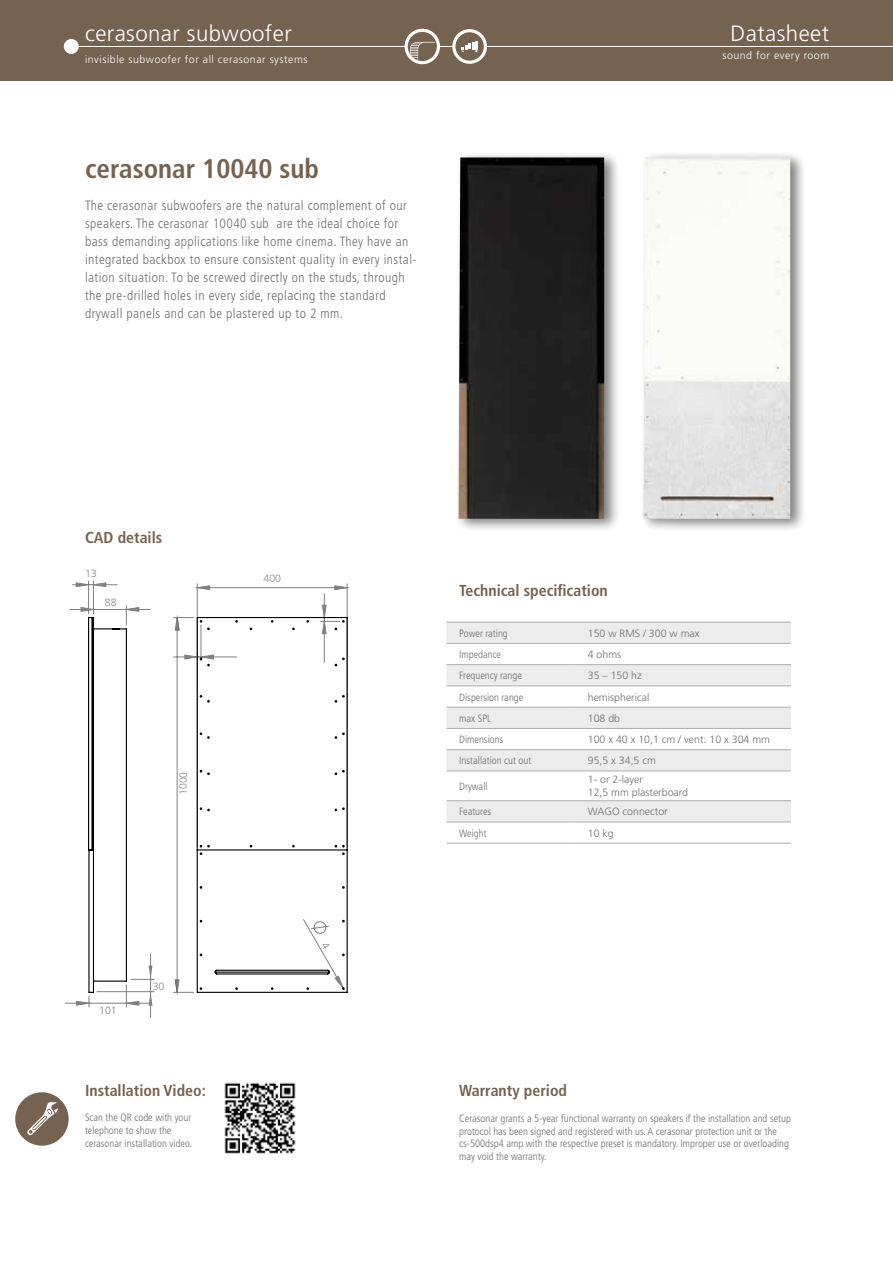
<style>
.page{position:relative;width:893px;height:1263px;background:#fff}
.page>*{position:absolute;margin:0;border:0;box-sizing:border-box;transform-origin:0 0}
.t1{font:700 condensed 27px "Frutiger LT Std";color:#766251}
.t2{font:300 22.2px "Frutiger LT Std";letter-spacing:.02em;color:#fff}
.t3{font:700 condensed 15.9px "Frutiger LT Std";color:#766251}
.t4{font:300 condensed 13.5px/18px "Frutiger LT Std";letter-spacing:.03em;color:#706f6f}
.t5{font:300 condensed 10.65px/12.8px "Frutiger LT Std";color:#706f6f}
.t6{font:300 10.65px/12.8px "Frutiger LT Std";color:#706f6f}
.t7{font:300 10.65px "Frutiger LT Std";letter-spacing:.05em;color:#fff}
.t8{font:300 10.5px "Frutiger LT Std";color:#878787}
</style>
<div class="page">
<div style="left:0;top:0;width:893px;height:81px;background:#766251"></div>
<hr style="left:72px;top:46px;width:821px;height:1px;background:#fff">
<div style="left:65px;top:40px;width:13px;height:13px;background:#fff;border-radius:50%"></div>
<div style="left:64px;top:39px;width:15px;height:15px;border:2px solid #fff;border-radius:50%"></div>
<div style="left:446px;top:623px;width:345px;height:199px;background:#ececec"></div>
<svg style="left:446px;top:644px;width:345px;height:156px"></svg>
<hr style="left:446px;top:622px;width:124px;height:1px;background:#aeaeae">
<hr style="left:446px;top:643px;width:124px;height:1px;background:#aeaeae">
<hr style="left:446px;top:664px;width:124px;height:1px;background:#aeaeae">
<hr style="left:446px;top:686px;width:124px;height:1px;background:#aeaeae">
<hr style="left:446px;top:707px;width:124px;height:1px;background:#aeaeae">
<hr style="left:446px;top:728px;width:124px;height:1px;background:#aeaeae">
<hr style="left:446px;top:749px;width:124px;height:1px;background:#aeaeae">
<hr style="left:446px;top:771px;width:124px;height:1px;background:#aeaeae">
<hr style="left:446px;top:800px;width:124px;height:1px;background:#aeaeae">
<hr style="left:446px;top:822px;width:124px;height:1px;background:#aeaeae">
<hr style="left:446px;top:843px;width:124px;height:1px;background:#aeaeae">
<hr style="left:570px;top:622px;width:221px;height:1px;background:#aeaeae">
<hr style="left:570px;top:643px;width:221px;height:1px;background:#aeaeae">
<hr style="left:570px;top:664px;width:221px;height:1px;background:#aeaeae">
<hr style="left:570px;top:686px;width:221px;height:1px;background:#aeaeae">
<hr style="left:570px;top:707px;width:221px;height:1px;background:#aeaeae">
<hr style="left:570px;top:728px;width:221px;height:1px;background:#aeaeae">
<hr style="left:570px;top:749px;width:221px;height:1px;background:#aeaeae">
<hr style="left:570px;top:771px;width:221px;height:1px;background:#aeaeae">
<hr style="left:570px;top:800px;width:221px;height:1px;background:#aeaeae">
<hr style="left:570px;top:822px;width:221px;height:1px;background:#aeaeae">
<hr style="left:570px;top:843px;width:221px;height:1px;background:#aeaeae">
<img style="left:224px;top:1082px;width:72px;height:72px">
<div style="left:455px;top:151px;width:166px;height:382px;background:#000;opacity:.5"></div>
<img style="left:458px;top:157px;width:146px;height:362px">
<div style="left:640px;top:151px;width:167px;height:382px;background:#000;opacity:.5"></div>
<img style="left:644px;top:157px;width:146px;height:362px">
<div style="left:15px;top:1092px;width:54px;height:54px;background:#766251;border-radius:50%"></div>
<svg style="left:27px;top:1102px;width:31px;height:33px"></svg>
<svg style="left:454px;top:31px;width:31px;height:31px"></svg>
<div style="left:452px;top:29px;width:35px;height:35px;border:3px solid #fff;border-radius:50%"></div>
<svg style="left:406px;top:30px;width:32px;height:33px"></svg>
<div style="left:405px;top:29px;width:35px;height:35px;border:3px solid #fff;border-radius:50%"></div>
<svg style="left:410px;top:42px;width:25px;height:18px"></svg>
<svg style="left:462px;top:41px;width:15px;height:11px"></svg>
<svg style="left:76px;top:583px;width:30px;height:4px"></svg>
<svg style="left:197px;top:586px;width:150px;height:4px"></svg>
<svg style="left:322px;top:605px;width:4px;height:11px"></svg>
<svg style="left:154px;top:616px;width:194px;height:377px"></svg>
<svg style="left:77px;top:607px;width:77px;height:410px"></svg>
<svg style="left:321px;top:941px;width:9px;height:8px"></svg>
<h2 class="t2" style="left:85px;top:20px;width:208px">cerasonar subwoofer</h2>
<p class="t7" style="left:85px;top:53px;width:224px">invisible subwoofer for all cerasonar systems</p>
<h1 class="t1" style="left:85px;top:152px;width:235px">cerasonar 10040 sub</h1>
<p class="t4" style="left:85px;top:196px;width:333px">The cerasonar subwoofers are the natural complement of our speakers. The cerasonar 10040 sub are the ideal choice for bass demanding applications like home cinema. They have an integrated backbox to ensure consistent quality in every instal&shy;lation situation. To be screwed directly on the studs, through the pre-drilled holes in every side, replacing the standard drywall panels and can be plastered up to 2 mm.</p>
<h2 class="t2" style="left:731px;top:20px;width:100px">Datasheet</h2>
<p class="t7" style="left:722px;top:49px;width:108px">sound for every room</p>
<h3 class="t3" style="left:85px;top:528px;width:79px">CAD details</h3>
<p class="t8" style="left:85px;top:567px;width:13px">13</p>
<p class="t8" style="left:105px;top:596px;width:13px">88</p>
<p class="t8" style="left:177px;top:795px;width:25px;rotate:-90deg">1000</p>
<p class="t8" style="left:263px;top:573px;width:19px">400</p>
<p class="t8" style="left:99px;top:1004px;width:19px">101</p>
<p class="t8" style="left:153px;top:980px;width:13px">30</p>
<h3 class="t3" style="left:85px;top:1081px;width:122px">Installation Video:</h3>
<p class="t5" style="left:85px;top:1111px;width:109px">Scan the QR code with your telephone to show the cerasonar installation video.</p>
<h3 class="t3" style="left:459px;top:581px;width:150px">Technical specification</h3>
<p class="t5" style="left:459px;top:627px;width:50px">Power rating</p>
<p class="t6" style="left:588px;top:627px;width:113px">150 w RMS / 300 w max</p>
<p class="t5" style="left:459px;top:648px;width:43px">Impedance</p>
<p class="t6" style="left:588px;top:648px;width:35px">4 ohms</p>
<p class="t5" style="left:459px;top:669px;width:64px">Frequency range</p>
<p class="t6" style="left:588px;top:669px;width:56px">35 – 150 hz</p>
<p class="t5" style="left:459px;top:691px;width:66px">Dispersion range</p>
<p class="t6" style="left:588px;top:691px;width:63px">hemispherical</p>
<p class="t5" style="left:459px;top:712px;width:34px">max SPL</p>
<p class="t6" style="left:588px;top:712px;width:34px">108 db</p>
<p class="t5" style="left:459px;top:733px;width:46px">Dimensions</p>
<p class="t6" style="left:588px;top:733px;width:184px">100 x 40 x 10,1 cm / vent: 10 x 304 mm</p>
<p class="t5" style="left:459px;top:754px;width:74px">Installation cut out</p>
<p class="t6" style="left:588px;top:754px;width:70px">95,5 x 34,5 cm</p>
<p class="t5" style="left:459px;top:780px;width:30px">Drywall</p>
<p class="t6" style="left:588px;top:773px;width:102px">1- or 2-layer<br>12,5 mm plasterboard</p>
<p class="t5" style="left:459px;top:805px;width:34px">Features</p>
<p class="t6" style="left:588px;top:805px;width:82px">WAGO connector</p>
<p class="t5" style="left:459px;top:827px;width:29px">Weight</p>
<p class="t6" style="left:588px;top:827px;width:27px">10 kg</p>
<h3 class="t3" style="left:459px;top:1081px;width:109px">Warranty period</h3>
<p class="t5" style="left:459px;top:1112px;width:333px">Cerasonar grants a 5-year functional warranty on speakers if the installation and setup protocol has been signed and registered with us. A cerasonar protection unit or the cs-500dsp4 amp with the respective preset is mandatory. Improper use or overloading may void the warranty.</p>
</div>
